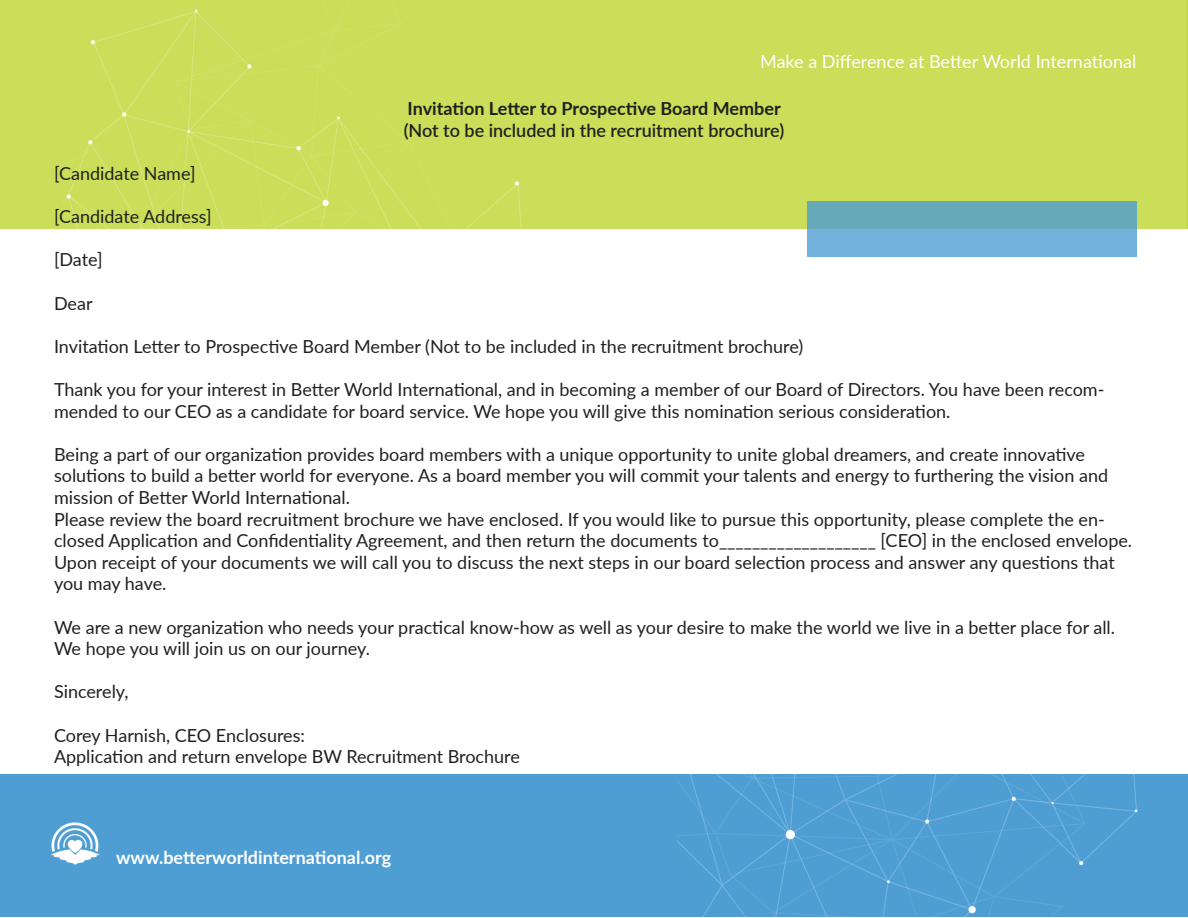
<style>
.page{position:relative;width:1188px;height:918px;background:#fff}
.page>*{position:absolute;margin:0;border:0;box-sizing:border-box;transform-origin:0 0}
.t1{font:18px/21.6px "Lato";color:#231f20}
.t2{font:18px "Lato";color:#fff}
.t3{font:600 18px "Lato";color:#231f20}
.t4{font:700 18px "Lato";color:#231f20}
.t5{font:700 18px "Lato";color:#fff}
</style>
<div class="page">
<div style="left:0;top:775px;width:1188px;height:142px;background:#4e9ed4"></div>
<div style="left:0;top:0;width:1188px;height:229px;background:#cbde59"></div>
<svg style="left:807px;top:201px;width:329px;height:56px;background:#6badcb"></svg>
<img style="left:64px;top:0;width:458px;height:229px">
<img style="left:677px;top:774px;width:509px;height:143px">
<img style="left:51px;top:822px;width:49px;height:43px">
<hr style="left:1187px;top:0;width:1px;height:229px;background:#bed630">
<p class="t2" style="left:760px;top:51px;width:378px">Make a Difference at Better World International</p>
<p class="t4" style="left:408px;top:98px;width:375px">Invitation Letter to Prospective Board Member</p>
<p class="t3" style="left:404px;top:119px;width:382px">(Not to be included in the recruitment brochure)</p>
<p class="t1" style="left:54px;top:162px;width:143px">[Candidate Name]</p>
<p class="t1" style="left:54px;top:206px;width:159px">[Candidate Address]</p>
<p class="t1" style="left:54px;top:249px;width:50px">[Date]</p>
<p class="t1" style="left:54px;top:292px;width:40px">Dear</p>
<p class="t1" style="left:54px;top:335px;width:751px">Invitation Letter to Prospective Board Member (Not to be included in the recruitment brochure)</p>
<p class="t1" style="left:54px;top:378px;width:1052px">Thank you for your interest in Better World International, and in becoming a member of our Board of Directors. You have been recom&shy;mended to our CEO as a candidate for board service. We hope you will give this nomination serious consideration.</p>
<p class="t1" style="left:54px;top:443px;width:1080px">Being a part of our organization provides board members with a unique opportunity to unite global dreamers, and create innovative solutions to build a better world for everyone. As a board member you will commit your talents and energy to furthering the vision and mission of Better World International.<br>Please review the board recruitment brochure we have enclosed. If you would like to pursue this opportunity, please complete the en&shy;closed Application and Confidentiality Agreement, and then return the documents to___________________ [CEO] in the enclosed envelope.<br>Upon receipt of your documents we will call you to discuss the next steps in our board selection process and answer any questions that you may have.</p>
<p class="t1" style="left:54px;top:616px;width:1063px">We are a new organization who needs your practical know-how as well as your desire to make the world we live in a better place for all.<br>We hope you will join us on our journey.</p>
<p class="t1" style="left:54px;top:681px;width:76px">Sincerely,</p>
<p class="t1" style="left:54px;top:724px;width:467px">Corey Harnish, CEO Enclosures:<br>Application and return envelope BW Recruitment Brochure</p>
<p class="t5" style="left:116px;top:846px;width:277px">www.betterworldinternational.org</p>
</div>
